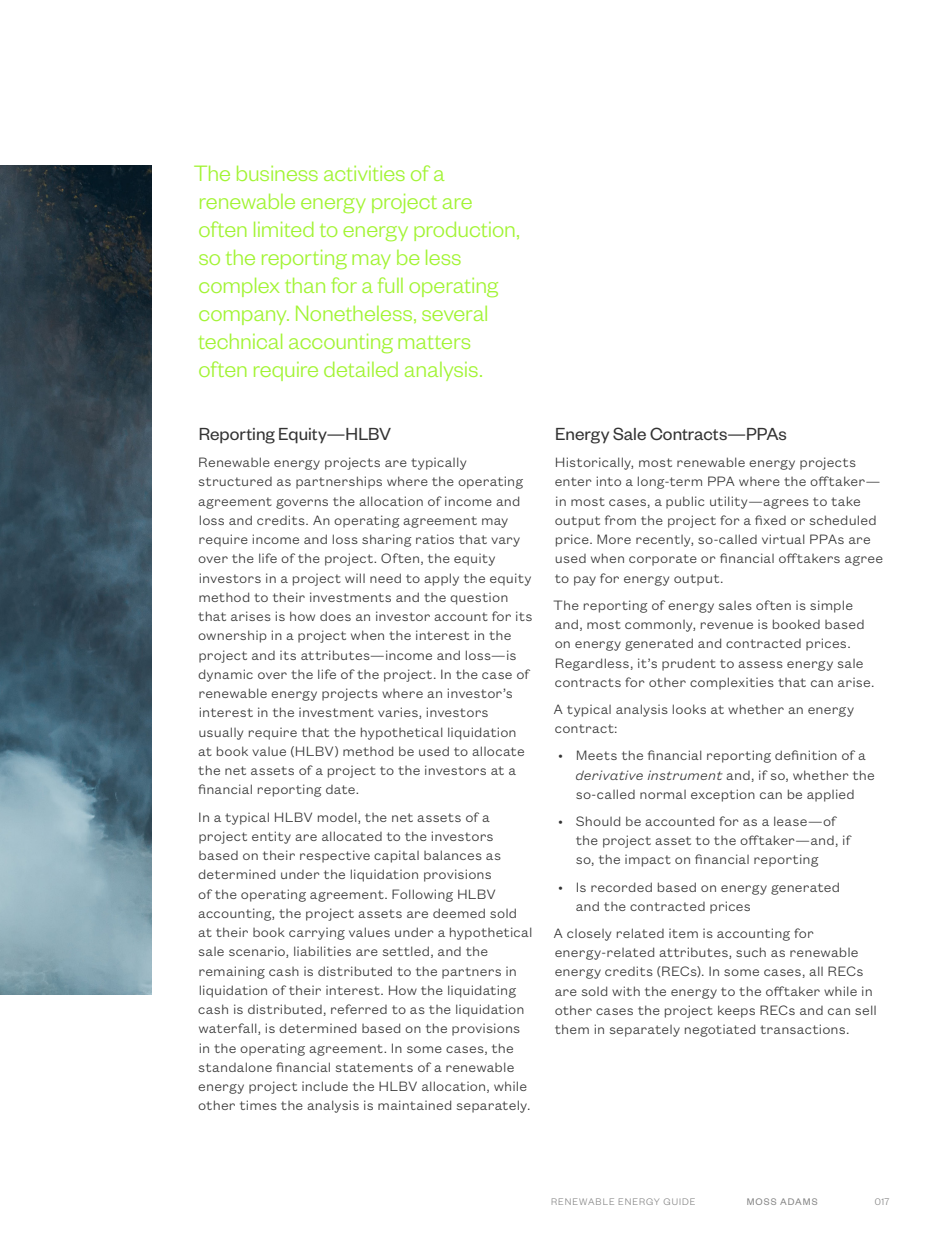
<style>
.page{position:relative;width:945px;height:1260px;background:#fff}
.page>*{position:absolute;margin:0;border:0;box-sizing:border-box;transform-origin:0 0}
.H5__Left{font:300 24.5px/28px "Founders Grotesk";letter-spacing:-.005em;color:#a2f434}
.H6__Left{font:19.25px "Founders Grotesk";color:#333}
.BC__Left{font:300 14.88px/19.2px "Founders Grotesk Text";letter-spacing:.01em;color:#333}
.t1{font:300 10.5px "Founders Grotesk";letter-spacing:.095em;color:#858585}
.t2{font:10.5px "Founders Grotesk";letter-spacing:.1em;color:#858585}
.s1{font-style:italic}
</style>
<div class="page">
<img style="left:0;top:165px;width:152px;height:830px">
<p class="H5__Left" style="left:194px;top:158px;width:328px">The business activities of a renewable energy project are often limited to energy production, so the reporting may be less complex than for a full operating company. Nonetheless, several technical accounting matters often require detailed analysis.</p>
<p class="H6__Left" style="left:199px;top:422px;width:194px">Reporting Equity—HLBV</p>
<p class="BC__Left" style="left:198px;top:452px;width:336px">Renewable energy projects are typically structured as partnerships where the operating agreement governs the allocation of income and loss and credits. An operating agreement may require income and loss sharing ratios that vary over the life of the project. Often, the equity investors in a project will need to apply the equity method to their investments and the question that arises is how does an investor account for its ownership in a project when the interest in the project and its attributes—income and loss—is dynamic over the life of the project. In the case of renewable energy projects where an investor’s interest in the investment varies, investors usually require that the hypothetical liquidation at book value (HLBV) method be used to allocate the net assets of a project to the investors at a financial reporting date.</p>
<p class="BC__Left" style="left:198px;top:806px;width:336px">In a typical HLBV model, the net assets of a project entity are allocated to the investors based on their respective capital balances as determined under the liquidation provisions<br>of the operating agreement. Following HLBV accounting, the project assets are deemed sold at their book carrying values under a hypothetical sale scenario, liabilities are settled, and the remaining cash is distributed to the partners in liquidation of their interest. How the liquidating cash is distributed, referred to as the liquidation waterfall, is determined based on the provisions in the operating agreement. In some cases, the standalone financial statements of a renewable energy project include the HLBV allocation, while other times the analysis is maintained separately.</p>
<p class="H6__Left" style="left:555px;top:422px;width:233px">Energy Sale Contracts—PPAs</p>
<p class="BC__Left" style="left:555px;top:452px;width:330px">Historically, most renewable energy projects enter into a long-term PPA where the offtaker— in most cases, a public utility—agrees to take output from the project for a fixed or scheduled price. More recently, so-called virtual PPAs are used when corporate or financial offtakers agree to pay for energy output.</p>
<p class="BC__Left" style="left:553px;top:594px;width:323px">The reporting of energy sales often is simple and, most commonly, revenue is booked based on energy generated and contracted prices.<br>Regardless, it’s prudent to assess energy sale contracts for other complexities that can arise.</p>
<p class="BC__Left" style="left:554px;top:698px;width:302px">A typical analysis looks at whether an energy contract:</p>
<p class="BC__Left" style="left:576px;top:745px;width:301px;text-indent:-17px">• Meets the financial reporting definition of a <span class="s1">derivative instrument</span> and, if so, whether the so-called normal exception can be applied</p>
<p class="BC__Left" style="left:576px;top:810px;width:276px;text-indent:-18px">• Should be accounted for as a lease—of the project asset to the offtaker—and, if so, the impact on financial reporting</p>
<p class="BC__Left" style="left:576px;top:876px;width:266px;text-indent:-17px">• Is recorded based on energy generated and the contracted prices</p>
<p class="BC__Left" style="left:554px;top:922px;width:325px">A closely related item is accounting for energy-related attributes, such as renewable energy credits (RECs). In some cases, all RECs are sold with the energy to the offtaker while in other cases the project keeps RECs and can sell them in separately negotiated transactions.</p>
<p class="t1" style="left:551px;top:1195px;width:146px">RENEWABLE ENERGY GUIDE</p>
<p class="t2" style="left:747px;top:1195px;width:73px">MOSS ADAMS</p>
<p class="t1" style="left:875px;top:1195px;width:16px">017</p>
</div>
